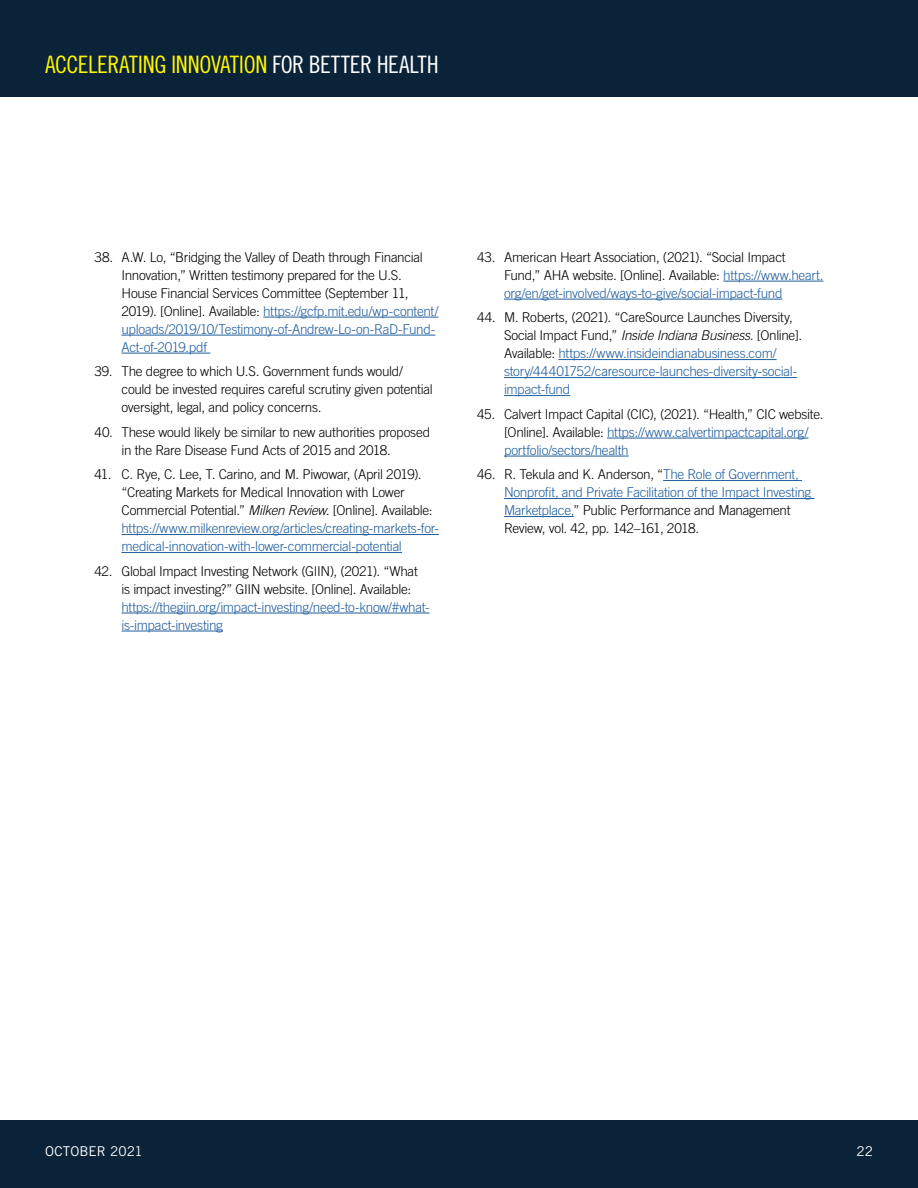
<style>
.page{position:relative;width:918px;height:1188px;background:#fff}
.page>*{position:absolute;margin:0;border:0;box-sizing:border-box;transform-origin:0 0}
.t1{font:24px "Trade Gothic LT Pro Cn 18";letter-spacing:-.015em;color:#fff601}
.t2{font:300 13.5px/18px "Trade Gothic LT Pro";letter-spacing:-.02em;color:#000}
.t3{font:300 13.5px/18px "Trade Gothic LT Pro";letter-spacing:-.025em;color:#215e9e}
.t4{font:13.5px "Trade Gothic LT Pro";letter-spacing:.005em;color:#fff}
.s1{color:#fff}
.s2{color:#215e9e}
.s3{font-style:italic}
.s4{color:#000}
.s5{font-style:italic;color:#000}
</style>
<div class="page">
<div style="left:0;top:1120px;width:918px;height:68px;background:#0b2338"></div>
<div style="left:0;top:0;width:918px;height:97px;background:#0b2338"></div>
<hr style="left:263px;top:317px;width:176px;height:1px;background:#215e9e">
<hr style="left:122px;top:335px;width:313px;height:1px;background:#215e9e">
<hr style="left:122px;top:353px;width:88px;height:1px;background:#215e9e">
<hr style="left:122px;top:534px;width:317px;height:1px;background:#215e9e">
<hr style="left:122px;top:552px;width:280px;height:1px;background:#215e9e">
<hr style="left:122px;top:613px;width:308px;height:1px;background:#215e9e">
<hr style="left:122px;top:631px;width:101px;height:1px;background:#215e9e">
<hr style="left:723px;top:281px;width:100px;height:1px;background:#215e9e">
<hr style="left:504px;top:299px;width:279px;height:1px;background:#215e9e">
<hr style="left:558px;top:359px;width:219px;height:1px;background:#215e9e">
<hr style="left:504px;top:377px;width:293px;height:1px;background:#215e9e">
<hr style="left:504px;top:395px;width:66px;height:1px;background:#215e9e">
<hr style="left:607px;top:438px;width:201px;height:1px;background:#215e9e">
<hr style="left:504px;top:456px;width:125px;height:1px;background:#215e9e">
<hr style="left:663px;top:480px;width:139px;height:1px;background:#215e9e">
<hr style="left:504px;top:498px;width:310px;height:1px;background:#215e9e">
<hr style="left:504px;top:516px;width:70px;height:1px;background:#215e9e">
<h1 class="t1" style="left:45px;top:50px;width:395px">ACCELERATING INNOVATION <span class="s1">FOR BETTER HEALTH</span></h1>
<p class="t2" style="left:122px;top:248px;width:319px;text-indent:-27px">38. A.W. Lo, “Bridging the Valley of Death through Financial Innovation,” Written testimony prepared for the U.S.<br>House Financial Services Committee (September 11, 2019). [Online]. Available: <span class="s2">https://gcfp.mit.edu/wp-content/ uploads/2019/10/Testimony-of-Andrew-Lo-on-RaD-Fund-Act-of-2019.pdf</span></p>
<p class="t2" style="left:122px;top:362px;width:313px;text-indent:-27px">39. The degree to which U.S. Government funds would/ could be invested requires careful scrutiny given potential oversight, legal, and policy concerns.</p>
<p class="t2" style="left:122px;top:423px;width:310px;text-indent:-27px">40. These would likely be similar to new authorities proposed in the Rare Disease Fund Acts of 2015 and 2018.</p>
<p class="t2" style="left:122px;top:465px;width:319px;text-indent:-27px">41. C. Rye, C. Lee, T. Carino, and M. Piwowar, (April 2019). “Creating Markets for Medical Innovation with Lower Commercial Potential.” <span class="s3">Milken Review.</span> [Online]. Available: <span class="s2">https://www.milkenreview.org/articles/creating-markets-for&shy;medical-innovation-with-lower-commercial-potential</span></p>
<p class="t2" style="left:122px;top:562px;width:298px;text-indent:-27px">42. Global Impact Investing Network (GIIN), (2021). “What is impact investing?” GIIN website. [Online]. Available:</p>
<p class="t3" style="left:122px;top:598px;width:310px">https://thegiin.org/impact-investing/need-to-know/#what&shy;is-impact-investing</p>
<p class="t2" style="left:504px;top:248px;width:321px;text-indent:-27px">43. American Heart Association, (2021). “Social Impact<br>Fund,” AHA website. [Online]. Available: <span class="s2">https://www.heart. org/en/get-involved/ways-to-give/social-impact-fund</span></p>
<p class="t3" style="left:504px;top:308px;width:300px;text-indent:-27px"><span class="s4">44. M. Roberts, (2021). “CareSource Launches Diversity, Social Impact Fund,”</span> <span class="s5">Inside Indiana Business.</span> <span class="s4">[Online].<br>Available:</span> https://www.insideindianabusiness.com/ story/44401752/caresource-launches-diversity-social&shy;impact-fund</p>
<p class="t2" style="left:504px;top:405px;width:321px;text-indent:-27px">45. Calvert Impact Capital (CIC), (2021). “Health,” CIC website. [Online]. Available: <span class="s2">https://www.calvertimpactcapital.org/ portfolio/sectors/health</span></p>
<p class="t2" style="left:504px;top:465px;width:309px;text-indent:-27px">46. R. Tekula and K. Anderson, “<span class="s2">The Role of Government, Nonprofit, and Private Facilitation of the Impact Investing Marketplace,</span>” Public Performance and Management Review, vol. 42, pp. 142–161, 2018.</p>
<p class="t4" style="left:45px;top:1143px;width:99px">OCTOBER 2021</p>
<p class="t4" style="left:856px;top:1143px;width:18px">22</p>
</div>
